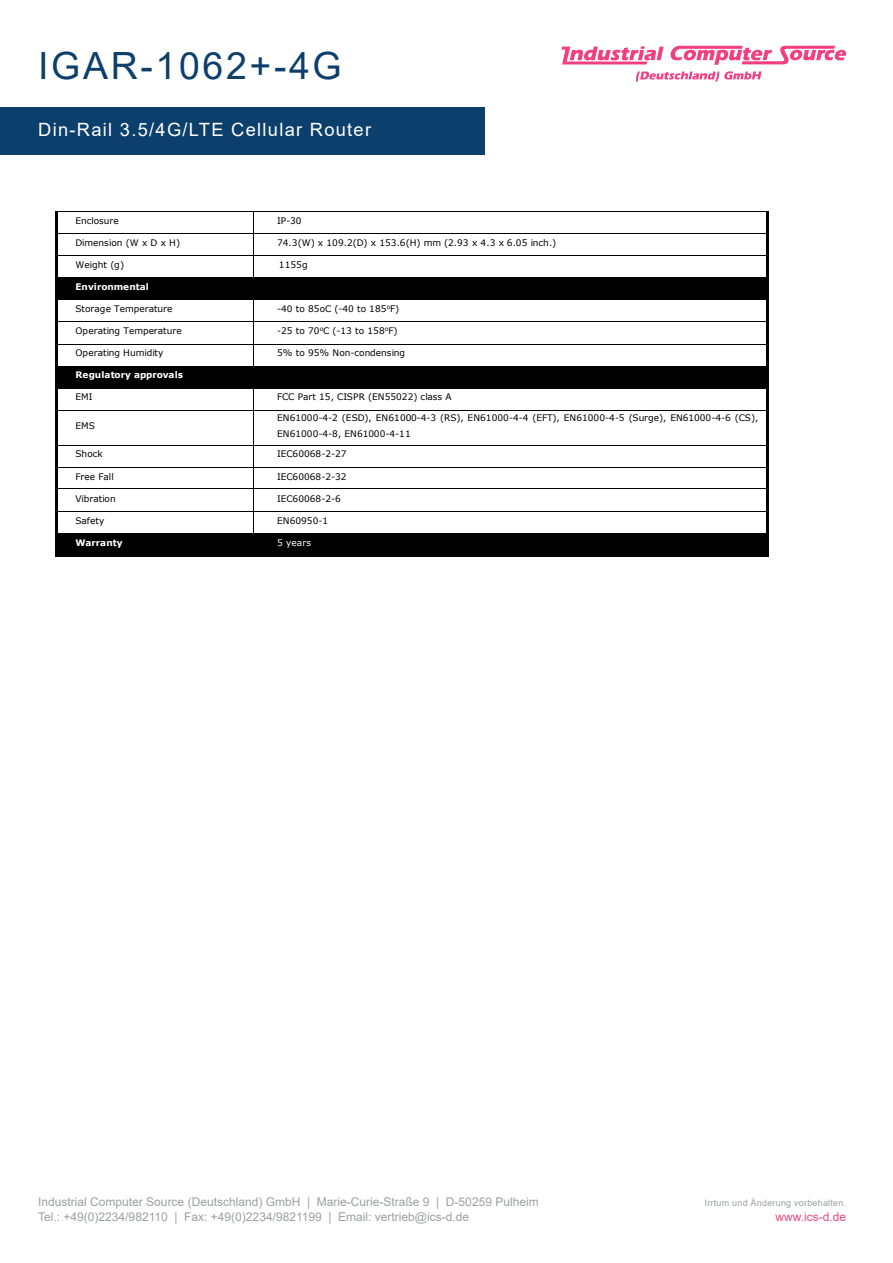
<style>
.page{position:relative;width:893px;height:1263px;background:#fff}
.page>*{position:absolute;margin:0;border:0;box-sizing:border-box;transform-origin:0 0}
.t1{font:37.5px "Arial";letter-spacing:.07em;color:#0c3f6c}
.t2{font:18.3px "Arial";letter-spacing:.07em;color:#fff}
.t3{font:12px "Arial";color:#9d9fa2}
.t4{font:12px "Arial";color:#e54c80}
.t5{font:9px/15.5px "Verdana";letter-spacing:.005em;color:#000}
.t6{font:700 9px "Verdana";letter-spacing:-.005em;color:#fff}
.t7{font:9px "Arial";letter-spacing:.025em;color:#9d9fa2}
.t8{font:9px "Verdana";letter-spacing:.005em;color:#fff}
</style>
<div class="page">
<svg style="left:561px;top:46px;width:285px;height:19px"></svg>
<svg style="left:636px;top:71px;width:125px;height:11px"></svg>
<div style="left:0;top:108px;width:484px;height:47px;background:#0c3f6c"></div>
<hr style="left:55px;top:211px;width:198px;height:1px;background:#000">
<hr style="left:253px;top:211px;width:513px;height:1px;background:#000">
<hr style="left:55px;top:212px;width:2px;height:21px;background:#000">
<hr style="left:766px;top:212px;width:2px;height:21px;background:#000">
<hr style="left:57px;top:233px;width:196px;height:1px;background:#000">
<hr style="left:253px;top:233px;width:513px;height:1px;background:#000">
<hr style="left:55px;top:234px;width:2px;height:22px;background:#000">
<hr style="left:766px;top:234px;width:2px;height:22px;background:#000">
<hr style="left:57px;top:256px;width:196px;height:1px;background:#000">
<hr style="left:253px;top:256px;width:513px;height:1px;background:#000">
<hr style="left:55px;top:256px;width:2px;height:22px;background:#000">
<hr style="left:766px;top:256px;width:2px;height:22px;background:#000">
<hr style="left:57px;top:278px;width:196px;height:3px;background:#000">
<div style="left:57px;top:281px;width:8px;height:16px;background:#000"></div>
<div style="left:245px;top:281px;width:8px;height:16px;background:#000"></div>
<hr style="left:57px;top:297px;width:196px;height:3px;background:#000">
<div style="left:65px;top:281px;width:180px;height:16px;background:#000"></div>
<hr style="left:253px;top:278px;width:513px;height:3px;background:#000">
<div style="left:253px;top:281px;width:8px;height:16px;background:#000"></div>
<div style="left:759px;top:281px;width:7px;height:16px;background:#000"></div>
<hr style="left:253px;top:297px;width:513px;height:3px;background:#000">
<div style="left:261px;top:281px;width:498px;height:16px;background:#000"></div>
<svg style="left:253px;top:212px;width:1px;height:66px"></svg>
<hr style="left:55px;top:278px;width:2px;height:22px;background:#000">
<hr style="left:766px;top:278px;width:2px;height:22px;background:#000">
<hr style="left:57px;top:300px;width:196px;height:1px;background:#000">
<hr style="left:254px;top:300px;width:512px;height:1px;background:#000">
<hr style="left:55px;top:300px;width:2px;height:21px;background:#000">
<hr style="left:766px;top:300px;width:2px;height:21px;background:#000">
<hr style="left:57px;top:321px;width:196px;height:1px;background:#000">
<hr style="left:253px;top:321px;width:513px;height:1px;background:#000">
<hr style="left:55px;top:322px;width:2px;height:22px;background:#000">
<hr style="left:766px;top:322px;width:2px;height:22px;background:#000">
<hr style="left:57px;top:344px;width:196px;height:1px;background:#000">
<hr style="left:253px;top:344px;width:513px;height:1px;background:#000">
<hr style="left:55px;top:345px;width:2px;height:21px;background:#000">
<hr style="left:766px;top:345px;width:2px;height:21px;background:#000">
<hr style="left:57px;top:366px;width:196px;height:3px;background:#000">
<div style="left:57px;top:369px;width:8px;height:16px;background:#000"></div>
<div style="left:245px;top:369px;width:8px;height:16px;background:#000"></div>
<hr style="left:57px;top:385px;width:196px;height:3px;background:#000">
<div style="left:65px;top:369px;width:180px;height:16px;background:#000"></div>
<hr style="left:253px;top:366px;width:513px;height:3px;background:#000">
<div style="left:253px;top:369px;width:8px;height:16px;background:#000"></div>
<div style="left:759px;top:369px;width:7px;height:16px;background:#000"></div>
<hr style="left:253px;top:385px;width:513px;height:3px;background:#000">
<div style="left:261px;top:369px;width:498px;height:16px;background:#000"></div>
<svg style="left:253px;top:300px;width:1px;height:66px"></svg>
<hr style="left:55px;top:366px;width:2px;height:22px;background:#000">
<hr style="left:766px;top:366px;width:2px;height:22px;background:#000">
<hr style="left:57px;top:388px;width:196px;height:1px;background:#000">
<hr style="left:254px;top:388px;width:512px;height:1px;background:#000">
<hr style="left:55px;top:388px;width:2px;height:22px;background:#000">
<hr style="left:766px;top:388px;width:2px;height:22px;background:#000">
<hr style="left:57px;top:410px;width:196px;height:1px;background:#000">
<svg style="left:253px;top:388px;width:1px;height:22px"></svg>
<hr style="left:253px;top:410px;width:513px;height:1px;background:#000">
<hr style="left:55px;top:410px;width:2px;height:35px;background:#000">
<hr style="left:253px;top:410px;width:1px;height:35px;background:#000">
<hr style="left:766px;top:410px;width:2px;height:35px;background:#000">
<hr style="left:57px;top:445px;width:196px;height:1px;background:#000">
<hr style="left:253px;top:445px;width:513px;height:1px;background:#000">
<hr style="left:55px;top:445px;width:2px;height:22px;background:#000">
<hr style="left:766px;top:445px;width:2px;height:22px;background:#000">
<hr style="left:57px;top:467px;width:196px;height:1px;background:#000">
<hr style="left:253px;top:467px;width:513px;height:1px;background:#000">
<hr style="left:55px;top:467px;width:2px;height:22px;background:#000">
<hr style="left:766px;top:467px;width:2px;height:22px;background:#000">
<hr style="left:57px;top:489px;width:196px;height:1px;background:#000">
<hr style="left:253px;top:489px;width:513px;height:1px;background:#000">
<hr style="left:55px;top:489px;width:2px;height:22px;background:#000">
<hr style="left:766px;top:489px;width:2px;height:22px;background:#000">
<hr style="left:57px;top:511px;width:196px;height:1px;background:#000">
<hr style="left:253px;top:511px;width:513px;height:1px;background:#000">
<hr style="left:55px;top:512px;width:2px;height:21px;background:#000">
<hr style="left:766px;top:512px;width:2px;height:21px;background:#000">
<hr style="left:57px;top:534px;width:196px;height:2px;background:#000">
<div style="left:57px;top:536px;width:8px;height:16px;background:#000"></div>
<div style="left:245px;top:536px;width:8px;height:16px;background:#000"></div>
<hr style="left:57px;top:552px;width:196px;height:3px;background:#000">
<div style="left:65px;top:536px;width:180px;height:16px;background:#000"></div>
<hr style="left:253px;top:534px;width:513px;height:2px;background:#000">
<div style="left:253px;top:536px;width:8px;height:16px;background:#000"></div>
<div style="left:759px;top:536px;width:7px;height:16px;background:#000"></div>
<hr style="left:253px;top:552px;width:513px;height:3px;background:#000">
<div style="left:261px;top:536px;width:498px;height:16px;background:#000"></div>
<hr style="left:57px;top:533px;width:196px;height:1px;background:#000">
<hr style="left:253px;top:533px;width:513px;height:1px;background:#000">
<hr style="left:55px;top:534px;width:2px;height:21px;background:#000">
<hr style="left:57px;top:555px;width:196px;height:2px;background:#000">
<svg style="left:253px;top:446px;width:2px;height:111px"></svg>
<hr style="left:255px;top:555px;width:511px;height:2px;background:#000">
<hr style="left:766px;top:534px;width:2px;height:21px;background:#000">
<p class="t1" style="left:38px;top:40px;width:305px">IGAR-1062+-4G</p>
<p class="t2" style="left:38px;top:117px;width:334px">Din-Rail 3.5/4G/LTE Cellular Router</p>
<p class="t5" style="left:75px;top:213px;width:45px">Enclosure</p>
<p class="t5" style="left:277px;top:213px;width:26px">IP-30</p>
<p class="t5" style="left:75px;top:235px;width:106px">Dimension (W x D x H)</p>
<p class="t5" style="left:277px;top:235px;width:281px">74.3(W) x 109.2(D) x 153.6(H) mm (2.93 x 4.3 x 6.05 inch.)</p>
<p class="t5" style="left:75px;top:257px;width:50px">Weight (g)</p>
<p class="t5" style="left:279px;top:257px;width:30px">1155g</p>
<p class="t6" style="left:75px;top:280px;width:75px">Environmental</p>
<p class="t5" style="left:75px;top:301px;width:99px">Storage Temperature</p>
<p class="t5" style="left:277px;top:301px;width:124px">-40 to 85oC (-40 to 185<sup>o</sup>F)</p>
<p class="t5" style="left:75px;top:323px;width:108px">Operating Temperature</p>
<p class="t5" style="left:277px;top:323px;width:122px">-25 to 70<sup>o</sup>C (-13 to 158<sup>o</sup>F)</p>
<p class="t5" style="left:75px;top:345px;width:90px">Operating Humidity</p>
<p class="t5" style="left:277px;top:345px;width:130px">5% to 95% Non-condensing</p>
<p class="t6" style="left:75px;top:369px;width:109px">Regulatory approvals</p>
<p class="t5" style="left:75px;top:389px;width:19px">EMI</p>
<p class="t5" style="left:277px;top:389px;width:176px">FCC Part 15, CISPR (EN55022) class A</p>
<p class="t5" style="left:75px;top:418px;width:21px">EMS</p>
<p class="t5" style="left:277px;top:410px;width:483px">EN61000-4-2 (ESD), EN61000-4-3 (RS), EN61000-4-4 (EFT), EN61000-4-5 (Surge), EN61000-4-6 (CS),<br>EN61000-4-8, EN61000-4-11</p>
<p class="t5" style="left:75px;top:446px;width:29px">Shock</p>
<p class="t5" style="left:277px;top:446px;width:71px">IEC60068-2-27</p>
<p class="t5" style="left:75px;top:468px;width:40px">Free Fall</p>
<p class="t5" style="left:277px;top:468px;width:71px">IEC60068-2-32</p>
<p class="t5" style="left:75px;top:490px;width:42px">Vibration</p>
<p class="t5" style="left:277px;top:490px;width:65px">IEC60068-2-6</p>
<p class="t5" style="left:75px;top:512px;width:31px">Safety</p>
<p class="t5" style="left:277px;top:512px;width:53px">EN60950-1</p>
<p class="t6" style="left:75px;top:536px;width:49px">Warranty</p>
<p class="t8" style="left:277px;top:536px;width:35px">5 years</p>
<h3 class="t3" style="left:38px;top:1194px;width:502px">Industrial Computer Source (Deutschland) GmbH | Marie-Curie-Straße 9 | D-50259 Pulheim</h3>
<p class="t7" style="left:705px;top:1197px;width:143px">Irrtum und Änderung vorbehalten.</p>
<h3 class="t3" style="left:38px;top:1208px;width:432px">Tel.: +49(0)2234/982110 | Fax: +49(0)2234/9821199 | Email: vertrieb@ics-d.de</h3>
<h3 class="t4" style="left:775px;top:1208px;width:72px">www.ics-d.de</h3>
</div>
